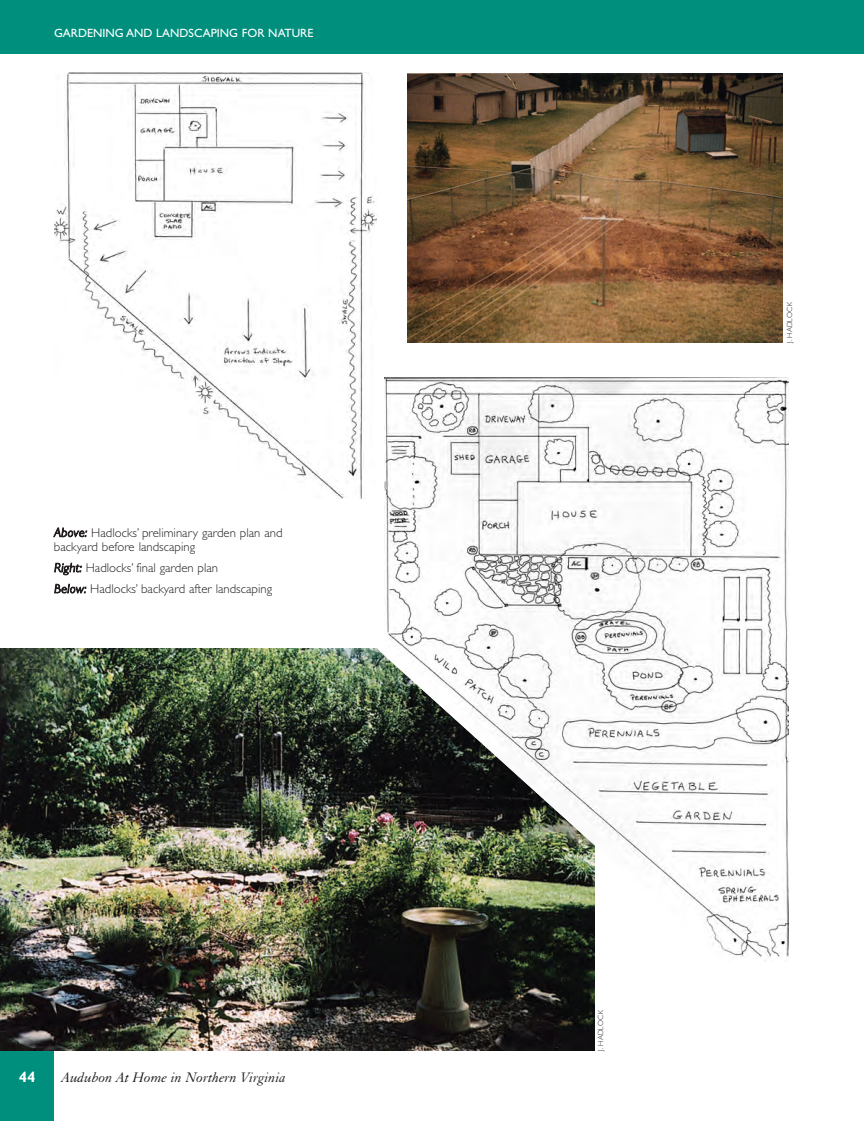
<style>
.page{position:relative;width:864px;height:1121px;background:#fff}
.page>*{position:absolute;margin:0;border:0;box-sizing:border-box;transform-origin:0 0}
.t1{font:italic 15px "Granjon";color:#231f20}
.t2{font:700 15px "Gill Sans";color:#fff}
.t3{font:300 12.75px/14.4px "Gill Sans";color:#231f20}
.t4{font:12px "Gill Sans";color:#fff}
.t5{font:300 7.5px "Gill Sans";letter-spacing:.015em;color:#231f20}
.s1{font-style:italic}
</style>
<div class="page">
<div style="left:0;top:1050px;width:54px;height:70px;background:#008f7d"></div>
<img style="left:54px;top:72px;width:323px;height:427px">
<img style="left:408px;top:73px;width:375px;height:270px">
<img style="left:0;top:648px;width:378px;height:402px">
<svg style="left:378px;top:377px;width:411px;height:674px"></svg>
<img style="left:385px;top:377px;width:403px;height:584px">
<div style="left:0;top:0;width:864px;height:54px;background:#008f7d"></div>
<p class="t4" style="left:54px;top:29px;width:261px">GARDENING AND LANDSCAPING FOR NATURE</p>
<p class="t3" style="left:54px;top:526px;width:230px"><span class="s1">Above:</span> Hadlocks’ preliminary garden plan and backyard before landscaping</p>
<p class="t3" style="left:54px;top:558px;width:219px;line-height:20.9px"><span class="s1">Right:</span> Hadlocks’ final garden plan<br><span class="s1">Below:</span> Hadlocks’ backyard after landscaping</p>
<p class="t2" style="left:19px;top:1071px;width:18px">44</p>
<p class="t1" style="left:62px;top:1072px;width:226px">Audubon At Home in Northern Virginia</p>
<p class="t5" style="left:787px;top:343px;width:42px;rotate:-90deg">J. HADLOCK</p>
<p class="t5" style="left:598px;top:1050px;width:42px;rotate:-90deg">J. HADLOCK</p>
</div>
